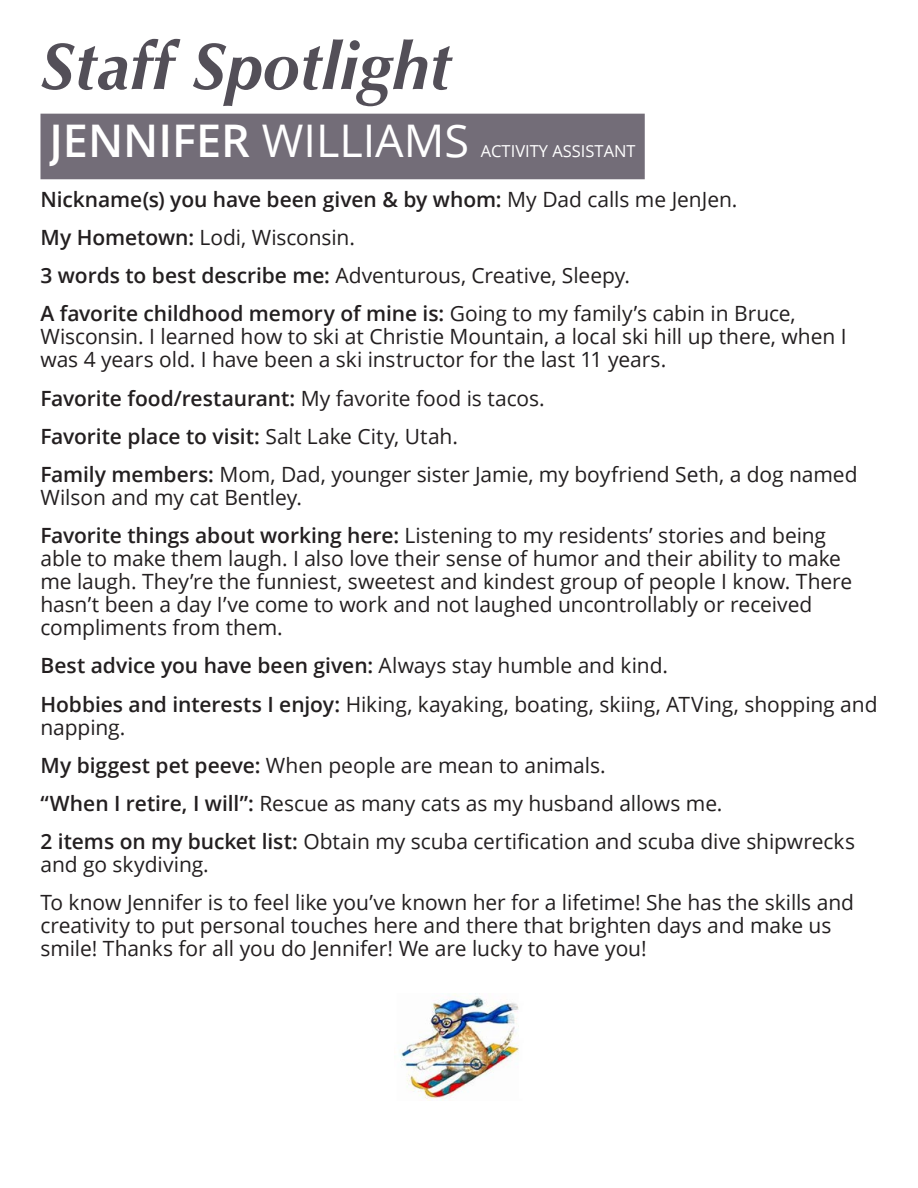
<style>
.page{position:relative;width:918px;height:1188px;background:#fff}
.page>*{position:absolute;margin:0;border:0;box-sizing:border-box;transform-origin:0 0}
.t1{font:italic 700 66px "Optima LT Std";color:#534f58}
.HeroBox{font:600 45px "Open Sans";color:#fff}
.BodyText{font:21px/23.1px "Open Sans";letter-spacing:-.005em;color:#231f20}
.BodyText-2{font:600 21px "Open Sans";letter-spacing:-.005em;color:#231f20}
.HeroBox-2{font:16.5px "Open Sans";color:#fff}
.s1{font-weight:400}
.s2{font-weight:600}
</style>
<div class="page">
<div style="left:40px;top:113px;width:605px;height:67px;background:#736d78"></div>
<img style="left:400px;top:993px;width:119px;height:107px">
<p class="t1" style="left:40px;top:27px;width:412px">Staff Spotlight</p>
<p class="HeroBox" style="left:50px;top:110px;width:421px">JENNIFER <span class="s1">WILLIAMS</span></p>
<p class="HeroBox-2" style="left:481px;top:140px;width:157px">ACTIVITY ASSISTANT</p>
<p class="BodyText-2" style="left:40px;top:185px;width:699px">Nickname(s) you have been given &amp; by whom: <span class="s1">My Dad calls me JenJen.</span></p>
<p class="BodyText" style="left:40px;top:225px;width:316px"><span class="s2">My Hometown:</span> Lodi, Wisconsin.</p>
<p class="BodyText" style="left:40px;top:263px;width:591px"><span class="s2">3 words to best describe me:</span> Adventurous, Creative, Sleepy.</p>
<p class="BodyText" style="left:40px;top:302px;width:808px"><span class="s2">A favorite childhood memory of mine is:</span> Going to my family’s cabin in Bruce,<br>Wisconsin. I learned how to ski at Christie Mountain, a local ski hill up there, when I was 4 years old. I have been a ski instructor for the last 11 years.</p>
<p class="BodyText-2" style="left:40px;top:383px;width:506px">Favorite food/restaurant: <span class="s1">My favorite food is tacos.</span></p>
<p class="BodyText-2" style="left:40px;top:422px;width:419px">Favorite place to visit: <span class="s1">Salt Lake City, Utah.</span></p>
<p class="BodyText" style="left:40px;top:462px;width:819px"><span class="s2">Family members:</span> Mom, Dad, younger sister Jamie, my boyfriend Seth, a dog named<br>Wilson and my cat Bentley.</p>
<p class="BodyText" style="left:40px;top:523px;width:813px"><span class="s2">Favorite things about working here:</span> Listening to my residents’ stories and being able to make them laugh. I also love their sense of humor and their ability to make me laugh. They’re the funniest, sweetest and kindest group of people I know. There hasn’t been a day I’ve come to work and not laughed uncontrollably or received compliments from them.</p>
<p class="BodyText-2" style="left:40px;top:651px;width:629px">Best advice you have been given: <span class="s1">Always stay humble and kind.</span></p>
<p class="BodyText" style="left:40px;top:692px;width:839px"><span class="s2">Hobbies and interests I enjoy:</span> Hiking, kayaking, boating, skiing, ATVing, shopping and napping.</p>
<p class="BodyText" style="left:40px;top:753px;width:567px"><span class="s2">My biggest pet peeve:</span> When people are mean to animals.</p>
<p class="BodyText" style="left:40px;top:791px;width:684px"><span class="s2">“When I retire, I will”:</span> Rescue as many cats as my husband allows me.</p>
<p class="BodyText" style="left:40px;top:829px;width:816px"><span class="s2">2 items on my bucket list:</span> Obtain my scuba certification and scuba dive shipwrecks and go skydiving.</p>
<p class="BodyText" style="left:40px;top:890px;width:815px">To know Jennifer is to feel like you’ve known her for a lifetime! She has the skills and creativity to put personal touches here and there that brighten days and make us smile! Thanks for all you do Jennifer! We are lucky to have you!</p>
</div>
